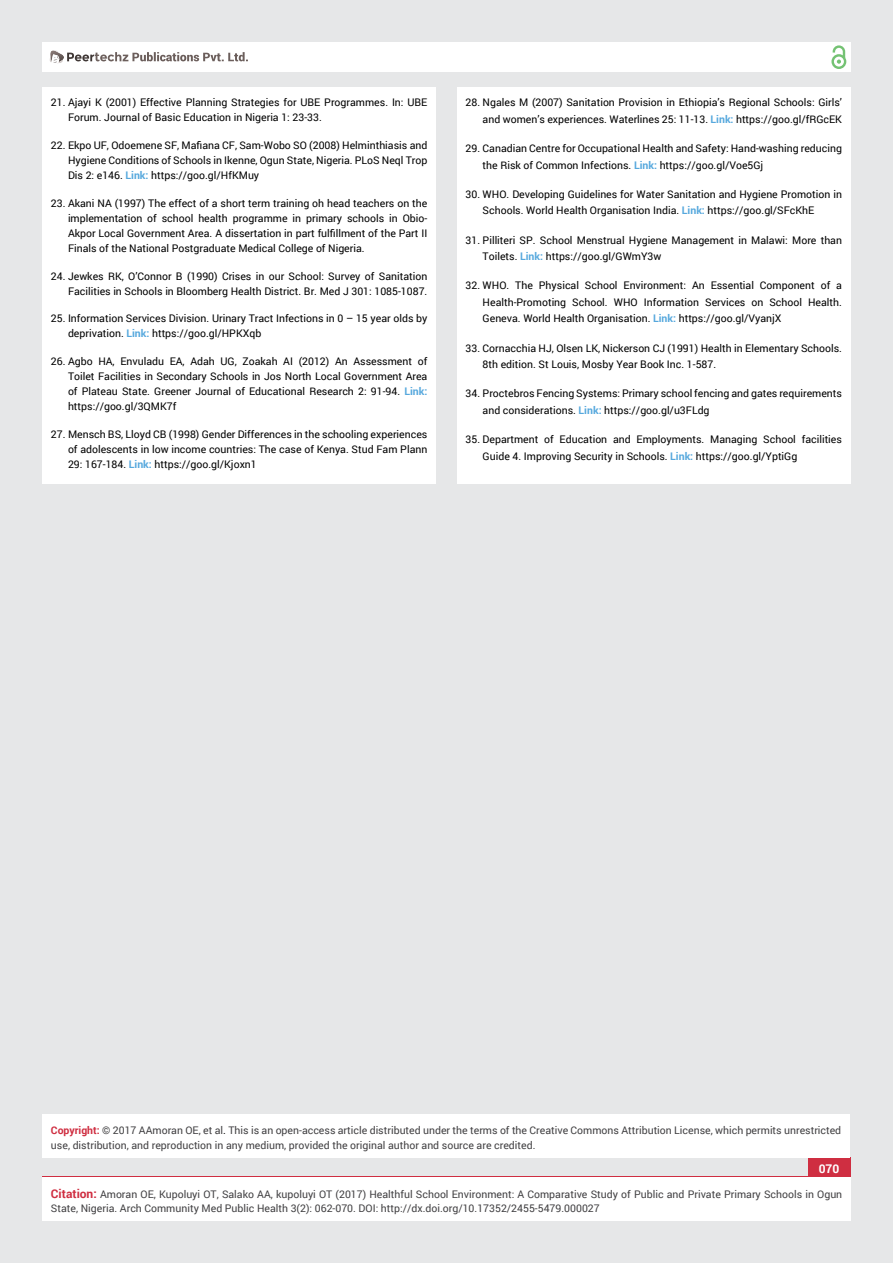
<style>
.page{position:relative;width:893px;height:1263px;background:#e6e7e8}
.page>*{position:absolute;margin:0;border:0;box-sizing:border-box;transform-origin:0 0}
.t1{font:700 12px "Roboto";color:#fff}
.t2{font:10.5px/15px "Roboto";color:#000}
.t3{font:10.5px/13.5px "Roboto";color:#414042}
.s1{font-weight:700;color:#56a8dd}
.s2{font-weight:700;color:#cf2e41}
.s3{color:#0e0e0e}
.s4{font-weight:700;font-size:12px;color:#cf2e41}
</style>
<div class="page">
<div style="left:42px;top:43px;width:808px;height:29px;background:#fff"></div>
<div style="left:831px;top:54px;width:15px;height:15px;border:2px solid #74c273;border-radius:50%"></div>
<svg style="left:831px;top:45px;width:15px;height:19px"></svg>
<div style="left:808px;top:1157px;width:42px;height:43px;background:#cf2e41"></div>
<svg style="left:49px;top:50px;width:199px;height:14px"></svg>
<div style="left:42px;top:1177px;width:809px;height:43px;background:#fff"></div>
<div style="left:42px;top:1115px;width:808px;height:43px;background:#fff"></div>
<div style="left:42px;top:87px;width:394px;height:397px;background:#fff"></div>
<div style="left:457px;top:87px;width:393px;height:397px;background:#fff"></div>
<p class="t2" style="left:68px;top:95px;width:361px;text-indent:-17px">21. Ajayi K (2001) Effective Planning Strategies for UBE Programmes. In: UBE<br>Forum. Journal of Basic Education in Nigeria 1: 23-33.</p>
<p class="t2" style="left:68px;top:137px;width:361px;text-align:justify;text-indent:-17px">22. Ekpo UF, Odoemene SF, Mafiana CF, Sam-Wobo SO (2008) Helminthiasis and Hygiene Conditions of Schools in Ikenne, Ogun State, Nigeria. PLoS Neql Trop Dis 2: e146. <span class="s1">Link:</span> https://goo.gl/HfKMuy</p>
<p class="t2" style="left:68px;top:195px;width:361px;text-align:justify;text-indent:-17px">23. Akani NA (1997) The effect of a short term training oh head teachers on the implementation of school health programme in primary schools in Obio-Akpor Local Government Area. A dissertation in part fulfillment of the Part II Finals of the National Postgraduate Medical College of Nigeria.</p>
<p class="t2" style="left:51px;top:268px;width:378px;text-align:right">24. Jewkes RK, O’Connor B (1990) Crises in our School: Survey of Sanitation<br>Facilities in Schools in Bloomberg Health District. Br. Med J 301: 1085-1087.</p>
<p class="t2" style="left:68px;top:311px;width:361px;text-indent:-17px">25. Information Services Division. Urinary Tract Infections in 0 – 15 year olds by deprivation. <span class="s1">Link:</span> https://goo.gl/HPKXqb</p>
<p class="t2" style="left:68px;top:353px;width:361px;text-align:justify;text-indent:-17px">26. Agbo HA, Envuladu EA, Adah UG, Zoakah AI (2012) An Assessment of Toilet Facilities in Secondary Schools in Jos North Local Government Area of Plateau State. Greener Journal of Educational Research 2: 91-94. <span class="s1">Link: </span>https://goo.gl/3QMK7f</p>
<p class="t2" style="left:68px;top:426px;width:361px;text-align:justify;text-indent:-17px">27. Mensch BS, Lloyd CB (1998) Gender Differences in the schooling experiences of adolescents in low income countries: The case of Kenya. Stud Fam Plann 29: 167-184. <span class="s1">Link:</span> https://goo.gl/Kjoxn1</p>
<p class="t2" style="left:466px;top:94px;width:378px;line-height:16.5px;text-align:right">28. Ngales M (2007) Sanitation Provision in Ethiopia’s Regional Schools: Girls’ and women’s experiences. Waterlines 25: 11-13. <span class="s1">Link:</span> https://goo.gl/fRGcEK</p>
<p class="t2" style="left:483px;top:140px;width:361px;line-height:16.5px;text-indent:-17px">29. Canadian Centre for Occupational Health and Safety: Hand-washing reducing the Risk of Common Infections. <span class="s1">Link:</span> https://goo.gl/Voe5Gj</p>
<p class="t2" style="left:483px;top:185px;width:361px;line-height:16.5px;text-indent:-17px">30. WHO. Developing Guidelines for Water Sanitation and Hygiene Promotion in<br>Schools. World Health Organisation India. <span class="s1">Link:</span> https://goo.gl/SFcKhE</p>
<p class="t2" style="left:483px;top:231px;width:361px;line-height:16.5px;text-indent:-17px">31. Pilliteri SP. School Menstrual Hygiene Management in Malawi: More than<br>Toilets. <span class="s1">Link:</span> https://goo.gl/GWmY3w</p>
<p class="t2" style="left:483px;top:277px;width:361px;line-height:16.5px;text-align:justify;text-indent:-17px">32. WHO. The Physical School Environment: An Essential Component of a Health-Promoting School. WHO Information Services on School Health.<br>Geneva. World Health Organisation. <span class="s1">Link:</span> https://goo.gl/VyanjX</p>
<p class="t2" style="left:483px;top:339px;width:361px;line-height:16.5px;text-indent:-17px">33. Cornacchia HJ, Olsen LK, Nickerson CJ (1991) Health in Elementary Schools.<br>8th edition. St Louis, Mosby Year Book Inc. 1-587.</p>
<p class="t2" style="left:483px;top:385px;width:361px;line-height:16.5px;text-indent:-17px">34. Proctebros Fencing Systems: Primary school fencing and gates requirements and considerations. <span class="s1">Link:</span> https://goo.gl/u3FLdg</p>
<p class="t2" style="left:483px;top:431px;width:361px;line-height:16.5px;text-indent:-17px">35. Department of Education and Employments. Managing School facilities<br>Guide 4. Improving Security in Schools. <span class="s1">Link:</span> https://goo.gl/YptiGg</p>
<p class="t3" style="left:51px;top:1123px;width:792px;line-height:15px"><span class="s2">Copyright:</span> © 2017 AAmoran OE, et al<span class="s3">.</span> This is an open-access article distributed under the terms of the Creative Commons Attribution License, which permits unrestricted use, distribution, and reproduction in any medium, provided the original author and source are credited.</p>
<p class="t1" style="left:819px;top:1161px;width:22px">070</p>
<p class="t3" style="left:51px;top:1188px;width:793px"><span class="s4">Citation:</span> Amoran OE, Kupoluyi OT, Salako AA, kupoluyi OT (2017) Healthful School Environment: A Comparative Study of Public and Private Primary Schools in Ogun<br>State, Nigeria. Arch Community Med Public Health 3(2): 062-070. DOI: http://dx.doi.org/10.17352/2455-5479.000027</p>
</div>
